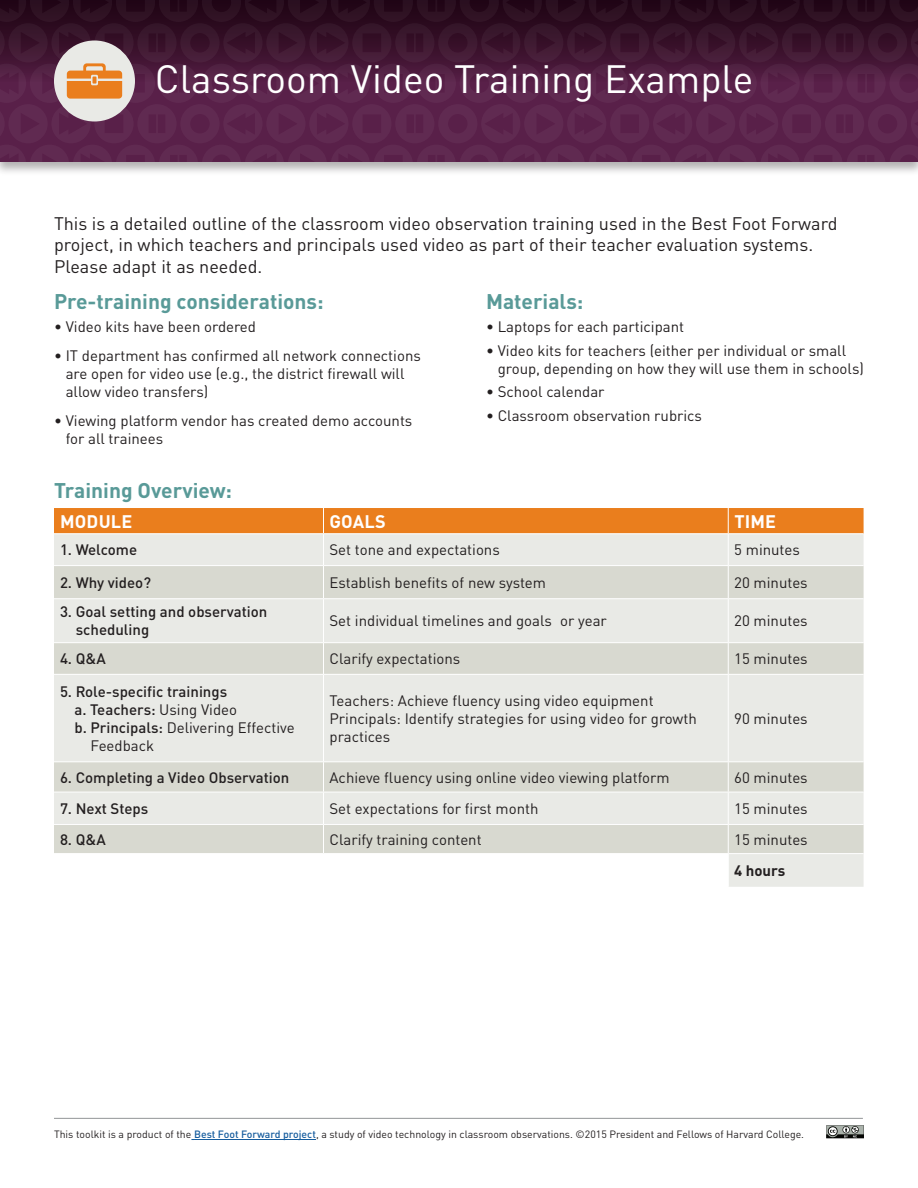
<style>
.page{position:relative;width:918px;height:1188px;background:#fff}
.page>*{position:absolute;margin:0;border:0;box-sizing:border-box;transform-origin:0 0}
.t1{font:39px "DINOT";color:#fff}
.teal_subhead{font:700 21px "DINOT";color:#599a98}
.body_copy{font:18px/21.6px "DINOT";color:#231f20}
.t2{font:700 18px "DINOT";letter-spacing:.01em;color:#fff}
.body_copy-2{font:15px/18px "DINOT";color:#231f20}
.t3{font:500 15px/18px "DINOT";color:#231f20}
.t4{font:700 15px "DINOT";color:#231f20}
.t5{font:10.5px "DINOT";color:#231f20}
.s1{color:#e9eae6}
.s2{font-weight:400}
.s3{font-weight:500}
.s4{font-weight:500;color:#175d9e}
</style>
<div class="page">
<div style="left:0;top:0;width:918px;height:176px;background:#231f20;opacity:.35"></div>
<svg style="left:0;top:0;width:918px;height:162px;background:#502240"></svg>
<hr style="left:194px;top:1139px;width:122px;height:1px;background:#175d9e">
<hr style="left:54px;top:1118px;width:809px;height:1px;background:#939598">
<svg style="left:826px;top:1125px;width:38px;height:14px"></svg>
<svg style="left:54px;top:534px;width:810px;height:353px;fill:#e9eae6"></svg>
<svg style="left:54px;top:566px;width:810px;height:287px;background:#e1e2dc"></svg>
<div style="left:54px;top:508px;width:810px;height:25px;background:#ea7e1d"></div>
<hr style="left:323px;top:534px;width:1px;height:31px;background:#fff">
<hr style="left:728px;top:534px;width:1px;height:31px;background:#fff">
<hr style="left:323px;top:599px;width:1px;height:43px;background:#fff">
<hr style="left:728px;top:599px;width:1px;height:43px;background:#fff">
<hr style="left:54px;top:642px;width:270px;height:1px;background:#fff">
<hr style="left:324px;top:642px;width:404px;height:1px;background:#fff">
<hr style="left:323px;top:643px;width:1px;height:31px;background:#fff">
<hr style="left:728px;top:642px;width:136px;height:1px;background:#fff">
<hr style="left:728px;top:643px;width:1px;height:31px;background:#fff">
<hr style="left:54px;top:674px;width:270px;height:1px;background:#fff">
<hr style="left:324px;top:674px;width:404px;height:1px;background:#fff">
<hr style="left:323px;top:675px;width:1px;height:86px;background:#fff">
<hr style="left:728px;top:674px;width:136px;height:1px;background:#fff">
<hr style="left:728px;top:675px;width:1px;height:86px;background:#fff">
<hr style="left:54px;top:761px;width:270px;height:1px;background:#fff">
<hr style="left:324px;top:761px;width:404px;height:1px;background:#fff">
<hr style="left:323px;top:762px;width:1px;height:30px;background:#fff">
<hr style="left:728px;top:761px;width:136px;height:1px;background:#fff">
<hr style="left:728px;top:762px;width:1px;height:30px;background:#fff">
<hr style="left:54px;top:792px;width:270px;height:1px;background:#fff">
<hr style="left:324px;top:792px;width:404px;height:1px;background:#fff">
<hr style="left:323px;top:792px;width:1px;height:32px;background:#fff">
<hr style="left:728px;top:792px;width:136px;height:1px;background:#fff">
<hr style="left:728px;top:792px;width:1px;height:32px;background:#fff">
<hr style="left:54px;top:824px;width:270px;height:1px;background:#fff">
<hr style="left:324px;top:824px;width:404px;height:1px;background:#fff">
<svg style="left:323px;top:825px;width:1px;height:28px"></svg>
<hr style="left:728px;top:824px;width:136px;height:1px;background:#fff">
<svg style="left:728px;top:825px;width:1px;height:28px"></svg>
<hr style="left:54px;top:853px;width:270px;height:1px;background:#fff">
<hr style="left:324px;top:853px;width:404px;height:1px;background:#fff">
<hr style="left:323px;top:854px;width:1px;height:33px;background:#fff">
<hr style="left:728px;top:853px;width:136px;height:1px;background:#fff">
<hr style="left:728px;top:854px;width:1px;height:33px;background:#fff">
<hr style="left:54px;top:565px;width:270px;height:1px;background:#fff">
<hr style="left:324px;top:565px;width:404px;height:1px;background:#fff">
<hr style="left:323px;top:566px;width:1px;height:32px;background:#fff">
<hr style="left:728px;top:565px;width:136px;height:1px;background:#fff">
<hr style="left:728px;top:566px;width:1px;height:32px;background:#fff">
<hr style="left:54px;top:598px;width:270px;height:1px;background:#fff">
<hr style="left:324px;top:598px;width:404px;height:1px;background:#fff">
<hr style="left:728px;top:598px;width:136px;height:1px;background:#fff">
<p class="t1" style="left:155px;top:55px;width:600px">Classroom Video Training Example</p>
<p class="body_copy" style="left:54px;top:212px;width:785px">This is a detailed outline of the classroom video observation training used in the Best Foot Forward project, in which teachers and principals used video as part of their teacher evaluation systems.<br>Please adapt it as needed.</p>
<p class="teal_subhead" style="left:54px;top:288px;width:271px">Pre-training considerations:</p>
<p class="body_copy-2" style="left:54px;top:318px;width:204px">• Video kits have been ordered</p>
<p class="body_copy-2" style="left:66px;top:346px;width:357px;text-indent:-12px">• IT department has confirmed all network connections are open for video use (e.g., the district firewall will allow video transfers)</p>
<p class="body_copy-2" style="left:66px;top:411px;width:348px;text-indent:-12px">• Viewing platform vendor has created demo accounts for all trainees</p>
<p class="teal_subhead" style="left:54px;top:476px;width:179px">Training Overview:</p>
<p class="teal_subhead" style="left:486px;top:288px;width:99px">Materials:</p>
<p class="body_copy-2" style="left:486px;top:318px;width:200px">• Laptops for each participant</p>
<p class="body_copy-2" style="left:498px;top:341px;width:368px;text-indent:-12px">• Video kits for teachers (either per individual or small group, depending on how they will use them in schools)</p>
<p class="body_copy-2" style="left:486px;top:382px;width:120px">• School calendar</p>
<p class="body_copy-2" style="left:486px;top:406px;width:217px">• Classroom observation rubrics</p>
<p class="t2" style="left:60px;top:510px;width:74px">MODULE</p>
<p class="t2" style="left:330px;top:510px;width:58px">GOALS</p>
<p class="t2" style="left:734px;top:510px;width:43px">TIME</p>
<p class="t3" style="left:60px;top:541px;width:79px">1. Welcome</p>
<p class="body_copy-2" style="left:330px;top:541px;width:172px">Set tone and expectations</p>
<p class="body_copy-2" style="left:734px;top:541px;width:67px">5 minutes</p>
<p class="t3" style="left:60px;top:573px;width:93px">2. Why video?</p>
<p class="body_copy-2" style="left:330px;top:573px;width:218px">Establish benefits of new system</p>
<p class="body_copy-2" style="left:734px;top:573px;width:75px">20 minutes</p>
<p class="t3" style="left:76px;top:603px;width:193px;text-indent:-16px">3. Goal setting and observation scheduling</p>
<p class="body_copy-2" style="left:330px;top:612px;width:279px">Set individual timelines and goals <span class="s1">f</span>or year</p>
<p class="body_copy-2" style="left:734px;top:612px;width:75px">20 minutes</p>
<p class="t3" style="left:60px;top:649px;width:47px">4. Q&amp;A</p>
<p class="body_copy-2" style="left:330px;top:650px;width:132px">Clarify expectations</p>
<p class="body_copy-2" style="left:734px;top:650px;width:75px">15 minutes</p>
<p class="t3" style="left:60px;top:682px;width:169px">5. Role-specific trainings</p>
<p class="t3" style="left:74px;top:700px;width:164px">a. Teachers: <span class="s2">Using Video</span></p>
<p class="body_copy-2" style="left:90px;top:718px;width:206px;text-indent:-16px"><span class="s3">b. Principals:</span> Delivering Effective<br>Feedback</p>
<p class="body_copy-2" style="left:330px;top:691px;width:326px">Teachers: Achieve fluency using video equipment</p>
<p class="body_copy-2" style="left:330px;top:709px;width:369px">Principals: Identify strategies for using video for growth practices</p>
<p class="body_copy-2" style="left:734px;top:709px;width:75px">90 minutes</p>
<p class="t3" style="left:60px;top:768px;width:231px">6. Completing a Video Observation</p>
<p class="body_copy-2" style="left:330px;top:768px;width:342px">Achieve fluency using online video viewing platform</p>
<p class="body_copy-2" style="left:734px;top:768px;width:75px">60 minutes</p>
<p class="t3" style="left:60px;top:799px;width:90px">7. Next Steps</p>
<p class="body_copy-2" style="left:330px;top:799px;width:211px">Set expectations for first month</p>
<p class="body_copy-2" style="left:734px;top:799px;width:75px">15 minutes</p>
<p class="t3" style="left:60px;top:830px;width:47px">8. Q&amp;A</p>
<p class="body_copy-2" style="left:330px;top:830px;width:154px">Clarify training content</p>
<p class="body_copy-2" style="left:734px;top:830px;width:75px">15 minutes</p>
<p class="t4" style="left:734px;top:861px;width:53px">4 hours</p>
<p class="t5" style="left:54px;top:1128px;width:752px">This toolkit is a product of the <span class="s4">Best Foot Forward project</span>, a study of video technology in classroom observations. ©2015 President and Fellows of Harvard College.</p>
</div>
